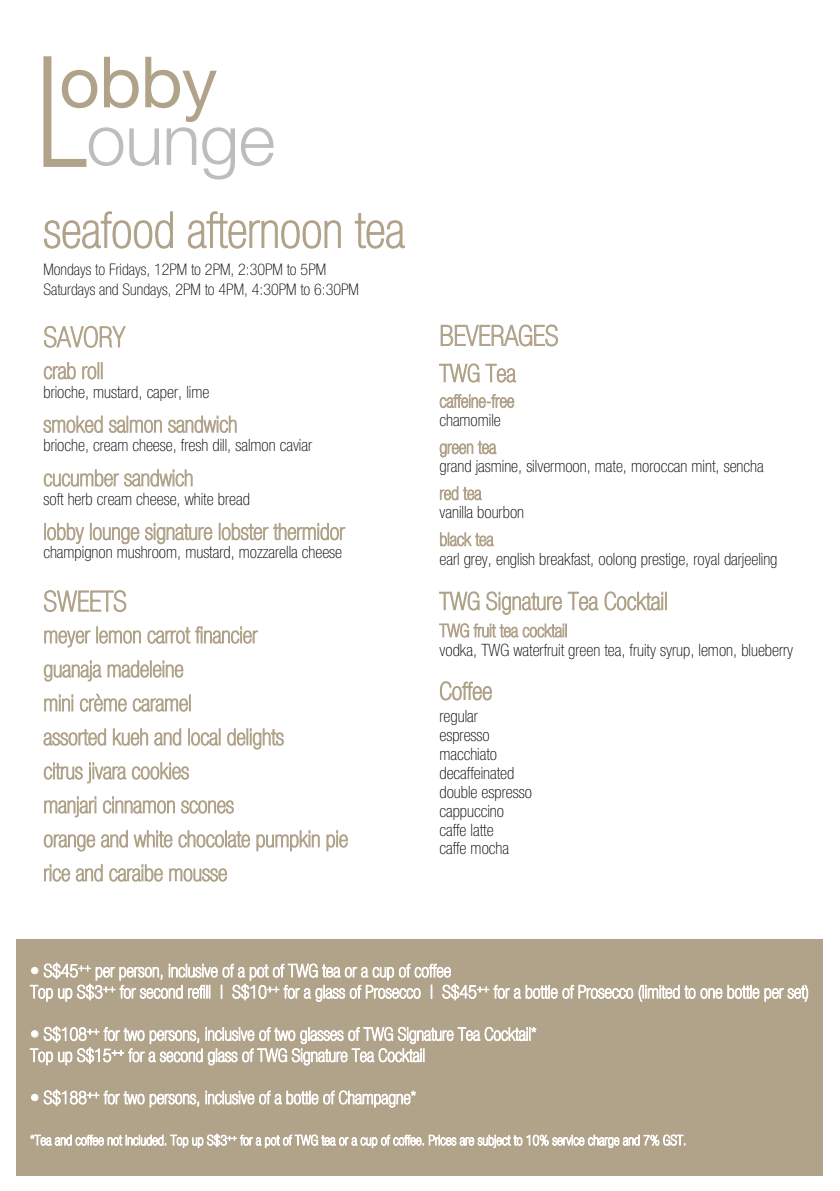
<style>
.page{position:relative;width:840px;height:1191px;background:#fff}
.page>*{position:absolute;margin:0;border:0;box-sizing:border-box;transform-origin:0 0}
.t1{font:100 condensed 50px "Helvetica Neue";color:#b0a289}
.t2{font:100 condensed 17px/18.8px "Helvetica Neue";color:#050504}
.t3{font:100 condensed 16px/20px "Helvetica Neue";color:#050504}
</style>
<div class="page">
<div style="left:17px;top:939px;width:805px;height:236px;background:#b1a38a"></div>
<svg style="left:241px;top:127px;width:33px;height:39px"></svg>
<svg style="left:43px;top:56px;width:192px;height:123px"></svg>
<svg style="left:44px;top:211px;width:129px;height:38px"></svg>
<svg style="left:188px;top:211px;width:152px;height:38px"></svg>
<svg style="left:354px;top:213px;width:50px;height:36px"></svg>
<svg style="left:30px;top:1133px;width:250px;height:15px"></svg>
<div style="left:283px;top:1137px;width:5px;height:8px;border:1px solid #fff;border-radius:50%"></div>
<svg style="left:288px;top:1134px;width:48px;height:12px"></svg>
<div style="left:339px;top:1137px;width:5px;height:8px;border:1px solid #fff;border-radius:50%"></div>
<svg style="left:345px;top:1137px;width:32px;height:11px"></svg>
<div style="left:381px;top:1137px;width:5px;height:8px;border:1px solid #fff;border-radius:50%"></div>
<svg style="left:386px;top:1134px;width:144px;height:13px"></svg>
<div style="left:533px;top:1135px;width:5px;height:10px;border:1px solid #fff;border-radius:50%"></div>
<div style="left:532px;top:1135px;width:6px;height:10px;border:1px solid #fff;border-radius:50%"></div>
<svg style="left:539px;top:1134px;width:146px;height:14px"></svg>
<svg style="left:30px;top:962px;width:777px;height:40px"></svg>
<svg style="left:30px;top:1026px;width:506px;height:39px"></svg>
<div style="left:31px;top:1094px;width:7px;height:7px;border:1px solid #fff;border-radius:50%"></div>
<svg style="left:44px;top:1089px;width:155px;height:19px"></svg>
<svg style="left:205px;top:1090px;width:211px;height:17px"></svg>
<svg style="left:44px;top:325px;width:82px;height:23px"></svg>
<svg style="left:44px;top:362px;width:32px;height:17px"></svg>
<svg style="left:82px;top:362px;width:20px;height:17px"></svg>
<svg style="left:43px;top:415px;width:60px;height:18px"></svg>
<svg style="left:109px;top:416px;width:53px;height:17px"></svg>
<svg style="left:168px;top:415px;width:68px;height:18px"></svg>
<svg style="left:44px;top:469px;width:148px;height:18px"></svg>
<svg style="left:44px;top:523px;width:40px;height:21px"></svg>
<svg style="left:90px;top:523px;width:49px;height:21px"></svg>
<svg style="left:145px;top:523px;width:67px;height:21px"></svg>
<svg style="left:219px;top:523px;width:126px;height:17px"></svg>
<svg style="left:44px;top:590px;width:82px;height:22px"></svg>
<svg style="left:44px;top:626px;width:97px;height:21px"></svg>
<svg style="left:147px;top:626px;width:111px;height:18px"></svg>
<svg style="left:44px;top:660px;width:139px;height:21px"></svg>
<svg style="left:44px;top:694px;width:29px;height:17px"></svg>
<svg style="left:80px;top:693px;width:47px;height:18px"></svg>
<svg style="left:133px;top:694px;width:57px;height:17px"></svg>
<svg style="left:43px;top:728px;width:63px;height:17px"></svg>
<svg style="left:113px;top:728px;width:35px;height:17px"></svg>
<svg style="left:154px;top:728px;width:27px;height:17px"></svg>
<svg style="left:188px;top:728px;width:32px;height:17px"></svg>
<svg style="left:227px;top:728px;width:57px;height:21px"></svg>
<svg style="left:44px;top:762px;width:82px;height:21px"></svg>
<svg style="left:132px;top:762px;width:57px;height:17px"></svg>
<svg style="left:44px;top:796px;width:52px;height:21px"></svg>
<svg style="left:103px;top:796px;width:72px;height:17px"></svg>
<svg style="left:181px;top:800px;width:53px;height:13px"></svg>
<svg style="left:44px;top:834px;width:51px;height:17px"></svg>
<svg style="left:101px;top:830px;width:71px;height:18px"></svg>
<svg style="left:178px;top:830px;width:72px;height:17px"></svg>
<svg style="left:256px;top:830px;width:63px;height:21px"></svg>
<svg style="left:326px;top:830px;width:22px;height:21px"></svg>
<svg style="left:44px;top:864px;width:26px;height:17px"></svg>
<svg style="left:76px;top:864px;width:27px;height:17px"></svg>
<svg style="left:109px;top:864px;width:54px;height:17px"></svg>
<svg style="left:169px;top:868px;width:58px;height:13px"></svg>
<svg style="left:440px;top:324px;width:117px;height:23px"></svg>
<svg style="left:439px;top:363px;width:40px;height:20px"></svg>
<svg style="left:485px;top:364px;width:31px;height:18px"></svg>
<svg style="left:439px;top:394px;width:75px;height:14px"></svg>
<svg style="left:439px;top:441px;width:57px;height:16px"></svg>
<svg style="left:439px;top:486px;width:42px;height:14px"></svg>
<svg style="left:440px;top:532px;width:53px;height:14px"></svg>
<svg style="left:604px;top:591px;width:62px;height:19px"></svg>
<svg style="left:439px;top:591px;width:159px;height:47px"></svg>
<svg style="left:440px;top:681px;width:51px;height:19px"></svg>
<h1 class="t1" style="left:43px;top:202px;width:363px">seafood afternoon tea</h1>
<p class="t3" style="left:43px;top:259px;width:317px">Mondays to Fridays, 12PM to 2PM, 2:30PM to 5PM<br>Saturdays and Sundays, 2PM to 4PM, 4:30PM to 6:30PM</p>
<p class="t2" style="left:43px;top:382px;width:167px">brioche, mustard, caper, lime</p>
<p class="t2" style="left:43px;top:435px;width:270px">brioche, cream cheese, fresh dill, salmon caviar</p>
<p class="t2" style="left:43px;top:489px;width:208px">soft herb cream cheese, white bread</p>
<p class="t2" style="left:43px;top:543px;width:300px">champignon mushroom, mustard, mozzarella cheese</p>
<p class="t2" style="left:439px;top:411px;width:63px">chamomile</p>
<p class="t2" style="left:439px;top:457px;width:325px">grand jasmine, silvermoon, mate, moroccan mint, sencha</p>
<p class="t2" style="left:439px;top:503px;width:86px">vanilla bourbon</p>
<p class="t2" style="left:439px;top:549px;width:339px">earl grey, english breakfast, oolong prestige, royal darjeeling</p>
<p class="t2" style="left:439px;top:640px;width:355px">vodka, TWG waterfruit green tea, fruity syrup, lemon, blueberry</p>
<p class="t2" style="left:439px;top:706px;width:94px">regular espresso macchiato decaffeinated double espresso cappuccino caffe latte<br>caffe mocha</p>
</div>
